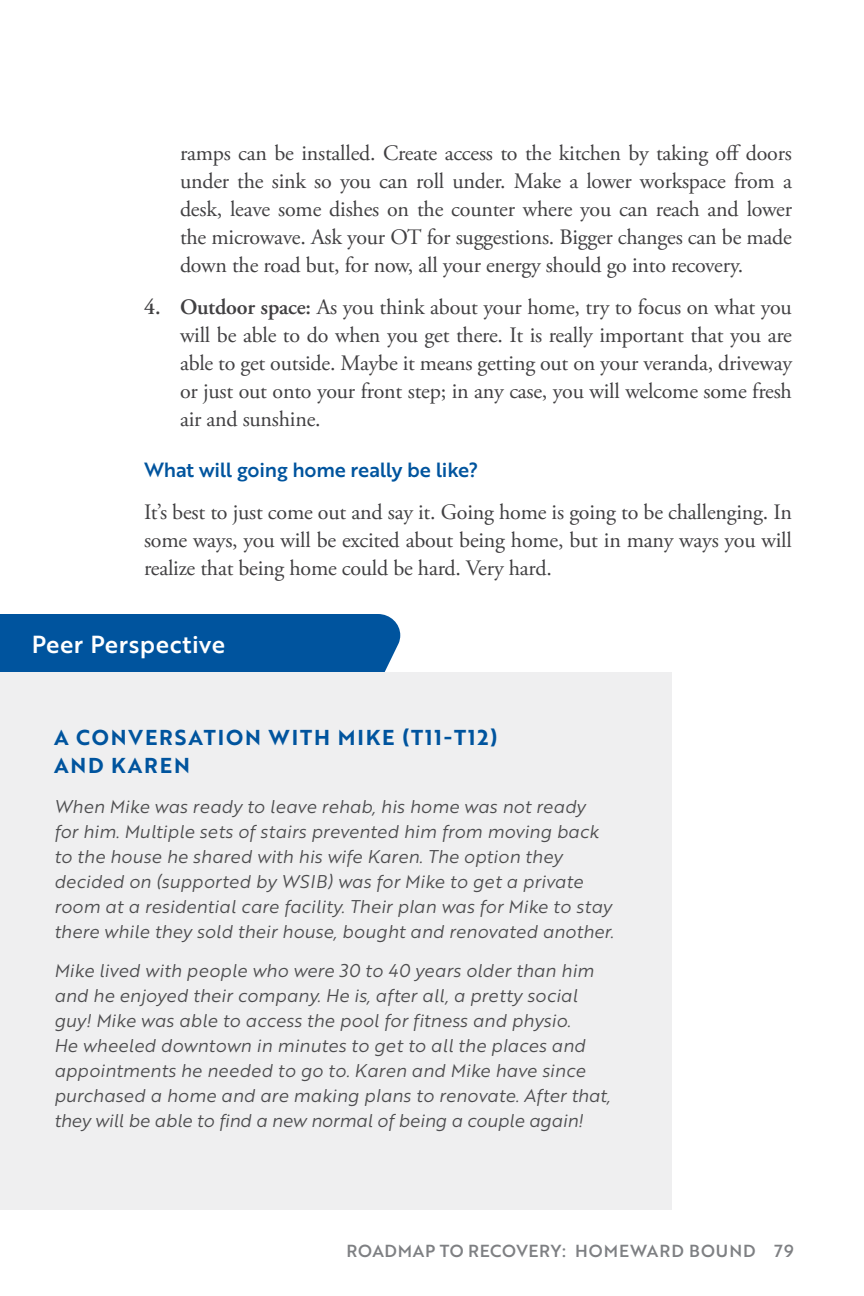
<style>
.page{position:relative;width:864px;height:1296px;background:#fff}
.page>*{position:absolute;margin:0;border:0;box-sizing:border-box;transform-origin:0 0}
.t1{font:24px "Brother 1816 Medium";letter-spacing:.02em;color:#fff}
.t2{font:22px/28px "Adobe Garamond Pro";letter-spacing:-.01em;color:#414042;text-align:justify}
.t3{font:21px/28px "Brother 1816 Bold";letter-spacing:.09em;color:#00549e}
.t4{font:20px "Brother 1816 Medium";letter-spacing:-.01em;color:#00549e}
.t5{font:18px/25px "Brother 1816 Book Italic";color:#4d4d4f}
.t6{font:17px "Brother 1816 Medium";letter-spacing:.04em;color:#7e8083}
.s1{font-weight:600}
</style>
<div class="page">
<div style="left:0;top:614px;width:400px;height:59px;background:#00549e"></div>
<div style="left:0;top:673px;width:671px;height:537px;background:#efeff0"></div>
<p class="t2" style="left:180px;top:140px;width:614px">ramps can be installed. Create access to the kitchen by taking off doors under the sink so you can roll under. Make a lower workspace from a desk, leave some dishes on the counter where you can reach and lower the microwave. Ask your OT for suggestions. Bigger changes can be made down the road but, for now, all your energy should go into recovery.</p>
<p class="t2" style="left:180px;top:294px;width:614px;text-indent:-36px"><span class="s1">4. Outdoor space:</span> As you think about your home, try to focus on what you will be able to do when you get there. It is really important that you are able to get outside. Maybe it means getting out on your veranda, driveway or just out onto your front step; in any case, you will welcome some fresh air and sunshine.</p>
<p class="t4" style="left:144px;top:455px;width:336px">What will going home really be like?</p>
<p class="t2" style="left:144px;top:499px;width:649px">It’s best to just come out and say it. Going home is going to be challenging. In some ways, you will be excited about being home, but in many ways you will realize that being home could be hard. Very hard.</p>
<p class="t1" style="left:32px;top:626px;width:195px">Peer Perspective</p>
<p class="t3" style="left:54px;top:723px;width:445px">A CONVERSATION WITH MIKE (T11-T12)<br>AND KAREN</p>
<p class="t5" style="left:54px;top:793px;width:561px">When Mike was ready to leave rehab, his home was not ready for him. Multiple sets of stairs prevented him from moving back to the house he shared with his wife Karen. The option they decided on (supported by WSIB) was for Mike to get a private room at a residential care facility. Their plan was for Mike to stay there while they sold their house, bought and renovated another.</p>
<p class="t5" style="left:54px;top:957px;width:558px">Mike lived with people who were 30 to 40 years older than him and he enjoyed their company. He is, after all, a pretty social guy! Mike was able to access the pool for fitness and physio.<br>He wheeled downtown in minutes to get to all the places and appointments he needed to go to. Karen and Mike have since purchased a home and are making plans to renovate. After that, they will be able to find a new normal of being a couple again!</p>
<p class="t6" style="left:347px;top:1238px;width:449px">ROADMAP TO RECOVERY: HOMEWARD BOUND 79</p>
</div>
